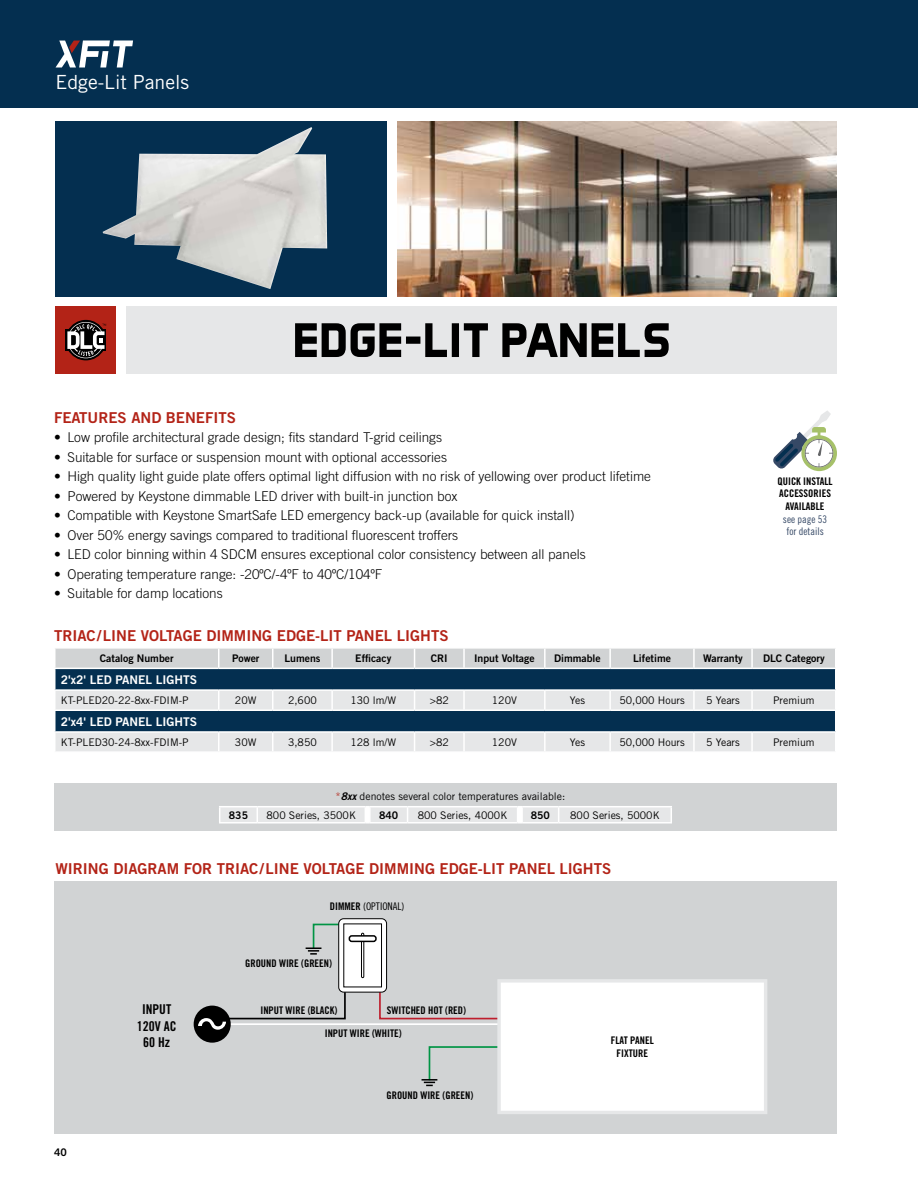
<style>
.page{position:relative;width:918px;height:1188px;background:#fff}
.page>*{position:absolute;margin:0;border:0;box-sizing:border-box;transform-origin:0 0}
.t1{font:19.5px "Trade Gothic";color:#fff}
.t2{font:15px "Trade Gothic Bold Two";color:#b32317}
.t3{font:300 13.5px "Trade Gothic";color:#000}
.t4{font:13.5px/16.2px "Trade Gothic Bold Cond Twenty";color:#000;text-align:center}
.t5{font:12px "Trade Gothic Bold Two";color:#fff}
.t6{font:10.5px "Trade Gothic";color:#000}
.t7{font:10.5px/12.6px "Trade Gothic Bold Cond Twenty";color:#000;text-align:center}
.t8{font:10.5px "Trade Gothic Bold Two";color:#000}
.t9{font:10.5px/12.6px "Trade Gothic Cond Eighteen";color:#364966;text-align:center}
.t10{font:10.5px "Trade Gothic Cond Eighteen";color:#000}
.s1{color:#b32317}
.s2{font-family:"Trade Gothic Bold Two";font-style:italic}
.s3{font-family:"Trade Gothic Bold Cond Twenty"}
</style>
<div class="page">
<div style="left:0;top:0;width:918px;height:108px;background:#042f50"></div>
<div style="left:54px;top:784px;width:783px;height:47px;background:#d1d3d4"></div>
<svg style="left:219px;top:806px;width:453px;height:18px;background:#e9eaeb"></svg>
<hr style="left:522px;top:822px;width:37px;height:2px;background:#fff">
<hr style="left:559px;top:822px;width:113px;height:2px;background:#fff">
<div style="left:55px;top:122px;width:332px;height:175px;background:#042f50"></div>
<img style="left:103px;top:127px;width:224px;height:162px">
<img style="left:397px;top:122px;width:440px;height:175px">
<svg style="left:55px;top:40px;width:78px;height:28px"></svg>
<div style="left:127px;top:306px;width:710px;height:68px;background:#e6e7e8"></div>
<div style="left:55px;top:306px;width:61px;height:68px;background:#b32317"></div>
<div style="left:66px;top:329px;width:40px;height:22px;background:#000"></div>
<svg style="left:67px;top:320px;width:39px;height:40px"></svg>
<div style="left:56px;top:669px;width:779px;height:20px;background:#042f50"></div>
<svg style="left:56px;top:691px;width:779px;height:60px;background:#95a5b2"></svg>
<svg style="left:55px;top:648px;width:780px;height:20px;background:#d4d5d6"></svg>
<svg style="left:55px;top:691px;width:1px;height:18px"></svg>
<svg style="left:218px;top:691px;width:1px;height:19px"></svg>
<svg style="left:272px;top:691px;width:1px;height:19px"></svg>
<svg style="left:331px;top:691px;width:2px;height:19px"></svg>
<svg style="left:414px;top:691px;width:1px;height:19px"></svg>
<svg style="left:463px;top:691px;width:2px;height:19px"></svg>
<svg style="left:544px;top:691px;width:2px;height:19px"></svg>
<svg style="left:609px;top:691px;width:2px;height:19px"></svg>
<svg style="left:751px;top:691px;width:2px;height:19px"></svg>
<hr style="left:54px;top:710px;width:165px;height:1px;background:#fff">
<hr style="left:219px;top:710px;width:54px;height:1px;background:#fff">
<hr style="left:273px;top:710px;width:59px;height:1px;background:#fff">
<hr style="left:332px;top:710px;width:83px;height:1px;background:#fff">
<hr style="left:415px;top:710px;width:49px;height:1px;background:#fff">
<hr style="left:464px;top:710px;width:81px;height:1px;background:#fff">
<hr style="left:545px;top:710px;width:65px;height:1px;background:#fff">
<hr style="left:610px;top:710px;width:84px;height:1px;background:#fff">
<hr style="left:54px;top:731px;width:165px;height:2px;background:#fff">
<svg style="left:55px;top:733px;width:1px;height:18px"></svg>
<hr style="left:219px;top:731px;width:54px;height:2px;background:#fff">
<svg style="left:218px;top:733px;width:1px;height:18px"></svg>
<hr style="left:273px;top:731px;width:59px;height:2px;background:#fff">
<svg style="left:272px;top:733px;width:1px;height:18px"></svg>
<hr style="left:332px;top:731px;width:83px;height:2px;background:#fff">
<svg style="left:331px;top:733px;width:2px;height:18px"></svg>
<hr style="left:415px;top:731px;width:49px;height:2px;background:#fff">
<svg style="left:414px;top:733px;width:1px;height:18px"></svg>
<hr style="left:464px;top:731px;width:81px;height:2px;background:#fff">
<svg style="left:463px;top:733px;width:2px;height:18px"></svg>
<hr style="left:545px;top:731px;width:65px;height:2px;background:#fff">
<svg style="left:544px;top:733px;width:2px;height:18px"></svg>
<hr style="left:610px;top:731px;width:84px;height:2px;background:#fff">
<svg style="left:609px;top:733px;width:2px;height:18px"></svg>
<hr style="left:752px;top:731px;width:85px;height:2px;background:#fff">
<svg style="left:751px;top:733px;width:2px;height:18px"></svg>
<svg style="left:693px;top:691px;width:2px;height:19px"></svg>
<hr style="left:694px;top:710px;width:58px;height:1px;background:#fff">
<hr style="left:694px;top:731px;width:58px;height:2px;background:#fff">
<svg style="left:693px;top:733px;width:2px;height:18px"></svg>
<hr style="left:752px;top:710px;width:85px;height:1px;background:#fff">
<div style="left:54px;top:882px;width:783px;height:252px;background:#d1d3d4"></div>
<div style="left:194px;top:1006px;width:37px;height:37px;background:#000;border-radius:50%"></div>
<svg style="left:198px;top:918px;width:569px;height:196px"></svg>
<svg style="left:295px;top:323px;width:374px;height:34px"></svg>
<svg style="left:773px;top:411px;width:64px;height:60px"></svg>
<h1 class="t1" style="left:55px;top:71px;width:135px">Edge-Lit Panels</h1>
<p class="t2" style="left:54px;top:408px;width:183px">FEATURES AND BENEFITS</p>
<p class="t3" style="left:54px;top:429px;width:390px">• Low profile architectural grade design; fits standard T-grid ceilings</p>
<p class="t3" style="left:54px;top:449px;width:395px">• Suitable for surface or suspension mount with optional accessories</p>
<p class="t3" style="left:54px;top:468px;width:599px">• High quality light guide plate offers optimal light diffusion with no risk of yellowing over product lifetime</p>
<p class="t3" style="left:54px;top:488px;width:405px">• Powered by Keystone dimmable LED driver with built-in junction box</p>
<p class="t3" style="left:54px;top:507px;width:522px">• Compatible with Keystone SmartSafe LED emergency back-up (available for quick install)</p>
<p class="t3" style="left:54px;top:527px;width:406px">• Over 50% energy savings compared to traditional fluorescent troffers</p>
<p class="t3" style="left:54px;top:546px;width:533px">• LED color binning within 4 SDCM ensures exceptional color consistency between all panels</p>
<p class="t3" style="left:54px;top:566px;width:330px">• Operating temperature range: -20ºC/-4ºF to 40ºC/104ºF</p>
<p class="t3" style="left:54px;top:585px;width:170px">• Suitable for damp locations</p>
<p class="t7" style="left:778px;top:475px;width:57px">QUICK INSTALL<br>ACCESSORIES<br>AVAILABLE</p>
<p class="t9" style="left:783px;top:512px;width:46px">see page 53 for details</p>
<p class="t2" style="left:54px;top:626px;width:396px">TRIAC/LINE VOLTAGE DIMMING EDGE-LIT PANEL LIGHTS</p>
<p class="t8" style="left:100px;top:652px;width:75px">Catalog Number</p>
<p class="t8" style="left:232px;top:652px;width:29px">Power</p>
<p class="t8" style="left:284px;top:652px;width:38px">Lumens</p>
<p class="t8" style="left:355px;top:652px;width:38px">Efficacy</p>
<p class="t8" style="left:431px;top:652px;width:18px">CRI</p>
<p class="t8" style="left:474px;top:652px;width:62px">Input Voltage</p>
<p class="t8" style="left:554px;top:652px;width:48px">Dimmable</p>
<p class="t8" style="left:633px;top:652px;width:39px">Lifetime</p>
<p class="t8" style="left:703px;top:652px;width:41px">Warranty</p>
<p class="t8" style="left:763px;top:652px;width:63px">DLC Category</p>
<p class="t5" style="left:61px;top:672px;width:138px">2'x2' LED PANEL LIGHTS</p>
<p class="t6" style="left:61px;top:694px;width:129px">KT-PLED20-22-8xx-FDIM-P</p>
<p class="t6" style="left:235px;top:694px;width:23px">20W</p>
<p class="t6" style="left:288px;top:694px;width:30px">2,600</p>
<p class="t6" style="left:350px;top:694px;width:47px">130 lm/W</p>
<p class="t6" style="left:430px;top:694px;width:21px">&gt;82</p>
<p class="t6" style="left:492px;top:694px;width:27px">120V</p>
<p class="t6" style="left:570px;top:694px;width:17px">Yes</p>
<p class="t6" style="left:619px;top:694px;width:67px">50,000 Hours</p>
<p class="t6" style="left:706px;top:694px;width:35px">5 Years</p>
<p class="t6" style="left:773px;top:694px;width:43px">Premium</p>
<p class="t5" style="left:61px;top:714px;width:138px">2'x4' LED PANEL LIGHTS</p>
<p class="t6" style="left:61px;top:736px;width:129px">KT-PLED30-24-8xx-FDIM-P</p>
<p class="t6" style="left:235px;top:736px;width:23px">30W</p>
<p class="t6" style="left:288px;top:736px;width:30px">3,850</p>
<p class="t6" style="left:350px;top:736px;width:47px">128 lm/W</p>
<p class="t6" style="left:430px;top:736px;width:21px">&gt;82</p>
<p class="t6" style="left:492px;top:736px;width:27px">120V</p>
<p class="t6" style="left:570px;top:736px;width:17px">Yes</p>
<p class="t6" style="left:619px;top:736px;width:67px">50,000 Hours</p>
<p class="t6" style="left:706px;top:736px;width:35px">5 Years</p>
<p class="t6" style="left:773px;top:736px;width:43px">Premium</p>
<p class="t6" style="left:335px;top:790px;width:231px"><span class="s1">*</span><span class="s2">8xx</span> denotes several color temperatures available:</p>
<p class="t8" style="left:229px;top:809px;width:21px">835</p>
<p class="t6" style="left:267px;top:809px;width:91px">800 Series, 3500K</p>
<p class="t8" style="left:379px;top:809px;width:21px">840</p>
<p class="t6" style="left:418px;top:809px;width:91px">800 Series, 4000K</p>
<p class="t8" style="left:531px;top:809px;width:21px">850</p>
<p class="t6" style="left:570px;top:809px;width:91px">800 Series, 5000K</p>
<p class="t2" style="left:55px;top:859px;width:557px">WIRING DIAGRAM FOR TRIAC/LINE VOLTAGE DIMMING EDGE-LIT PANEL LIGHTS</p>
<p class="t10" style="left:330px;top:900px;width:76px"><span class="s3">DIMMER</span> (OPTIONAL)</p>
<p class="t8" style="left:54px;top:1146px;width:14px">40</p>
<p class="t7" style="left:245px;top:957px;width:88px">GROUND WIRE (GREEN)</p>
<p class="t4" style="left:137px;top:1001px;width:41px">INPUT<br>120V AC<br>60 Hz</p>
<p class="t7" style="left:260px;top:1004px;width:78px">INPUT WIRE (BLACK)</p>
<p class="t7" style="left:387px;top:1004px;width:81px">SWITCHED HOT (RED)</p>
<p class="t7" style="left:325px;top:1027px;width:79px">INPUT WIRE (WHITE)</p>
<p class="t7" style="left:387px;top:1089px;width:88px">GROUND WIRE (GREEN)</p>
<p class="t7" style="left:611px;top:1034px;width:45px">FLAT PANEL<br>FIXTURE</p>
</div>
